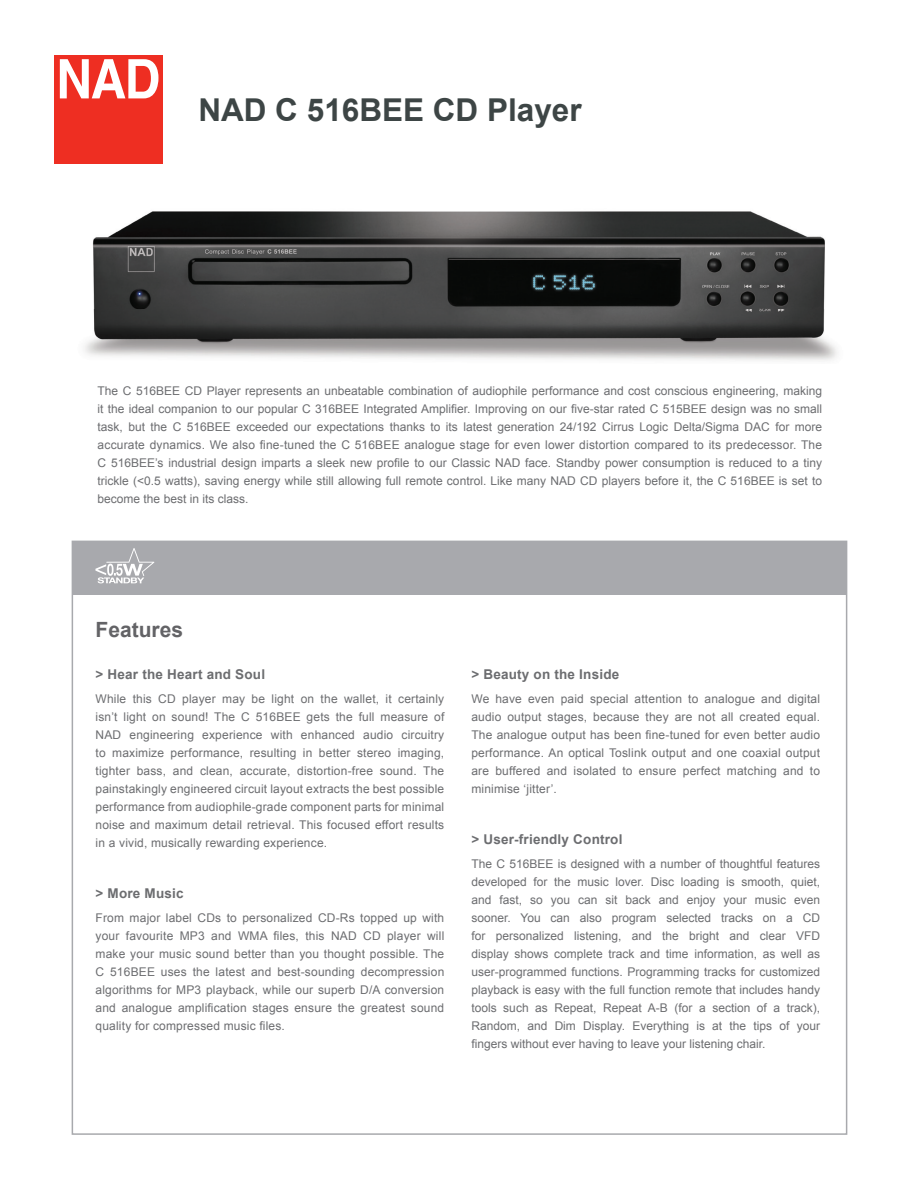
<style>
.page{position:relative;width:918px;height:1188px;background:#fff}
.page>*{position:absolute;margin:0;border:0;box-sizing:border-box;transform-origin:0 0}
.t1{font:700 31.5px "Arial";color:#3d4545}
.t2{font:700 21px "Arial";color:#636366}
.t3{font:700 13.5px "Arial";letter-spacing:.015em;color:#6c6d70}
.t4{font:12px/18px "Arial";letter-spacing:.015em;color:#6c6d70;text-align:justify}
</style>
<div class="page">
<img style="left:59px;top:163px;width:778px;height:198px">
<div style="left:72px;top:541px;width:775px;height:54px;background:#a8a9ad"></div>
<div style="left:54px;top:55px;width:109px;height:108px;background:#ee2e22"></div>
<svg style="left:60px;top:59px;width:98px;height:39px"></svg>
<svg style="left:95px;top:548px;width:59px;height:35px"></svg>
<h1 class="t1" style="left:198px;top:89px;width:385px">NAD C 516BEE CD Player</h1>
<p class="t4" style="left:98px;top:382px;width:726px">The C 516BEE CD Player represents an unbeatable combination of audiophile performance and cost conscious engineering, making it the ideal companion to our popular C 316BEE Integrated Amplifier. Improving on our five-star rated C 515BEE design was no small task, but the C 516BEE exceeded our expectations thanks to its latest generation 24/192 Cirrus Logic Delta/Sigma DAC for more accurate dynamics. We also fine-tuned the C 516BEE analogue stage for even lower distortion compared to its predecessor. The C 516BEE’s industrial design imparts a sleek new profile to our Classic NAD face. Standby power consumption is reduced to a tiny trickle (&lt;0.5 watts), saving energy while still allowing full remote control. Like many NAD CD players before it, the C 516BEE is set to become the best in its class.</p>
<h2 class="t2" style="left:96px;top:615px;width:89px">Features</h2>
<p class="t3" style="left:96px;top:665px;width:171px">&gt; Hear the Heart and Soul</p>
<p class="t4" style="left:96px;top:689px;width:350px">While this CD player may be light on the wallet, it certainly isn’t light on sound! The C 516BEE gets the full measure of NAD engineering experience with enhanced audio circuitry to maximize performance, resulting in better stereo imaging, tighter bass, and clean, accurate, distortion-free sound. The painstakingly engineered circuit layout extracts the best possible performance from audiophile-grade component parts for minimal noise and maximum detail retrieval. This focused effort results in a vivid, musically rewarding experience.</p>
<p class="t3" style="left:96px;top:884px;width:90px">&gt; More Music</p>
<p class="t4" style="left:96px;top:908px;width:350px">From major label CDs to personalized CD-Rs topped up with your favourite MP3 and WMA files, this NAD CD player will make your music sound better than you thought possible. The C 516BEE uses the latest and best-sounding decompression algorithms for MP3 playback, while our superb D/A conversion and analogue amplification stages ensure the greatest sound quality for compressed music files.</p>
<p class="t3" style="left:471px;top:665px;width:149px">&gt; Beauty on the Inside</p>
<p class="t4" style="left:471px;top:689px;width:350px">We have even paid special attention to analogue and digital audio output stages, because they are not all created equal.<br>The analogue output has been fine-tuned for even better audio performance. An optical Toslink output and one coaxial output are buffered and isolated to ensure perfect matching and to minimise ‘jitter’.</p>
<p class="t3" style="left:471px;top:830px;width:153px">&gt; User-friendly Control</p>
<p class="t4" style="left:471px;top:854px;width:350px">The C 516BEE is designed with a number of thoughtful features developed for the music lover. Disc loading is smooth, quiet, and fast, so you can sit back and enjoy your music even sooner. You can also program selected tracks on a CD for personalized listening, and the bright and clear VFD display shows complete track and time information, as well as user-programmed functions. Programming tracks for customized playback is easy with the full function remote that includes handy tools such as Repeat, Repeat A-B (for a section of a track), Random, and Dim Display. Everything is at the tips of your fingers without ever having to leave your listening chair.</p>
</div>
